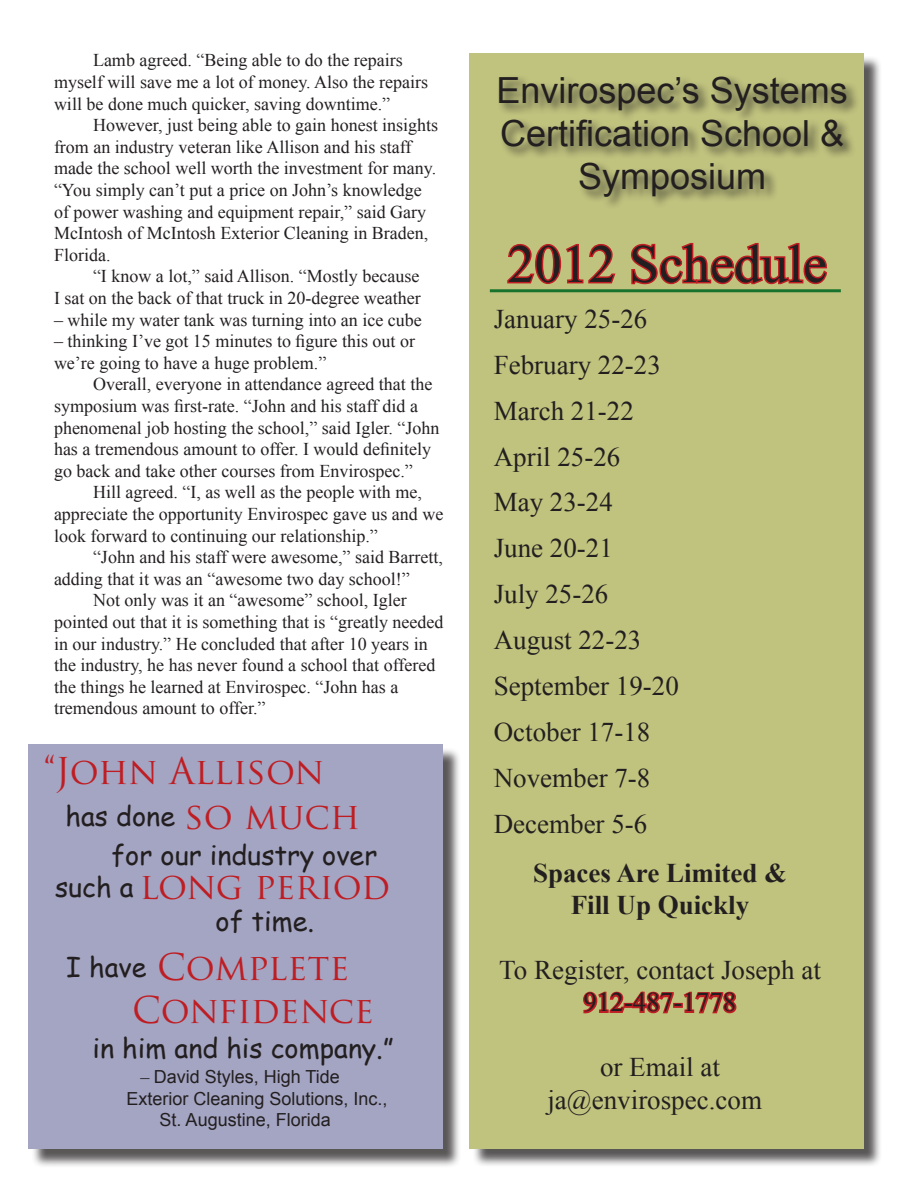
<style>
.page{position:relative;width:918px;height:1188px;background:#fff}
.page>*{position:absolute;margin:0;border:0;box-sizing:border-box;transform-origin:0 0}
.t1{font:54px "Times New Roman";color:#231f20}
.t2{font:36px/43.2px "Arial";color:#231f20;text-align:center}
.t3{font:36px "Trajan Pro";letter-spacing:-.01em;color:#be1e23}
.t4{font:27px "Times New Roman";color:#231f20}
.t5{font:27px/32.4px "Comic Sans MS";color:#231f20}
.t6{font:700 27px "Times New Roman";color:#231f20}
.t7{font:18px/21.6px "Times New Roman";color:#231f20}
.t8{font:18px "Arial";color:#231f20}
.s1{font-family:"Times New Roman"}
.s2{font-style:inherit}
</style>
<div class="page">
<div style="left:472px;top:55px;width:411px;height:1113px;background:#231f20;opacity:.75"></div>
<div style="left:470px;top:53px;width:394px;height:1096px;background:#c0c37e"></div>
<div style="left:31px;top:747px;width:430px;height:421px;background:#231f20;opacity:.75"></div>
<div style="left:28px;top:745px;width:414px;height:404px;background:#a4a5c3"></div>
<svg style="left:507px;top:244px;width:109px;height:40px"></svg>
<svg style="left:631px;top:243px;width:197px;height:42px"></svg>
<div style="left:497px;top:74px;width:363px;height:136px;background:#231f20;opacity:.75"></div>
<hr style="left:490px;top:289px;width:351px;height:3px;background:#19732d">
<svg style="left:583px;top:991px;width:92px;height:23px"></svg>
<div style="left:673px;top:1003px;width:10px;height:5px;border:3px solid #be1e23"></div>
<svg style="left:682px;top:991px;width:55px;height:23px"></svg>
<p class="t7" style="left:54px;top:49px;width:376px;text-indent:39px">Lamb agreed. “Being able to do the repairs myself will save me a lot of money. Also the repairs will be done much quicker, saving downtime.”</p>
<p class="t7" style="left:54px;top:114px;width:386px;text-indent:39px">However, just being able to gain honest insights from an industry veteran like Allison and his staff made the school well worth the investment for many. “You simply can’t put a price on John’s knowledge of power washing and equipment repair,” said Gary McIntosh of McIntosh Exterior Cleaning in Braden, Florida.</p>
<p class="t7" style="left:54px;top:265px;width:368px;text-align:right">“I know a lot,” said Allison. “Mostly because<br>I sat on the back of that truck in 20-degree weather</p>
<p class="t7" style="left:54px;top:309px;width:369px">– while my water tank was turning into an ice cube</p>
<p class="t7" style="left:54px;top:330px;width:363px">– thinking I’ve got 15 minutes to figure this out or we’re going to have a huge problem.”</p>
<p class="t7" style="left:54px;top:373px;width:387px;text-indent:39px">Overall, everyone in attendance agreed that the symposium was first-rate. “John and his staff did a phenomenal job hosting the school,” said Igler. “John has a tremendous amount to offer. I would definitely go back and take other courses from Envirospec.”</p>
<p class="t7" style="left:54px;top:481px;width:391px;text-indent:39px">Hill agreed. “I, as well as the people with me, appreciate the opportunity Envirospec gave us and we look forward to continuing our relationship.”</p>
<p class="t7" style="left:54px;top:546px;width:391px;text-indent:39px">“John and his staff were awesome,” said Barrett, adding that it was an “awesome two day school!”</p>
<p class="t7" style="left:54px;top:589px;width:391px;text-indent:39px">Not only was it an “awesome” school, Igler pointed out that it is something that is “greatly needed in our industry.” He concluded that after 10 years in the industry, he has never found a school that offered the things he learned at Envirospec. “John has a tremendous amount to offer.”</p>
<p class="t3" style="left:44px;top:748px;width:282px">“John Allison</p>
<p class="t5" style="left:66px;top:799px;width:111px">has done</p>
<p class="t5" style="left:55px;top:838px;width:324px;text-indent:57px">for our industry over such a</p>
<p class="t3" style="left:185px;top:793px;width:177px">so much</p>
<p class="t3" style="left:140px;top:863px;width:252px">long period</p>
<p class="t5" style="left:216px;top:904px;width:100px">of time.</p>
<p class="t3" style="left:157px;top:944px;width:194px">Complete</p>
<p class="t3" style="left:132px;top:987px;width:243px">Confidence</p>
<p class="t5" style="left:66px;top:950px;width:82px">I have</p>
<p class="t5" style="left:93px;top:1031px;width:303px">in him and his company.”</p>
<p class="t8" style="left:140px;top:1065px;width:201px"><span class="s1">–</span> David Styles, High Tide</p>
<p class="t8" style="left:126px;top:1086px;width:263px">Exterior Cleaning Solutions, Inc.,</p>
<p class="t8" style="left:160px;top:1108px;width:173px">St. Augustine, Florida</p>
<p class="t2" style="left:496px;top:69px;width:353px">Envirospec’s Systems<br>Certification School &amp;<br>Symposium</p>
<p class="t1" style="left:508px;top:228px;width:321px">2012 Schedule</p>
<p class="t4" style="left:494px;top:301px;width:155px">January 25-26</p>
<p class="t4" style="left:494px;top:347px;width:169px">February 22-23</p>
<p class="t4" style="left:494px;top:392px;width:142px">March 21-22</p>
<p class="t4" style="left:494px;top:438px;width:128px">April 25-26</p>
<p class="t4" style="left:494px;top:484px;width:121px">May 23-24</p>
<p class="t4" style="left:494px;top:530px;width:121px">June 20-21</p>
<p class="t4" style="left:494px;top:576px;width:116px">July 25-26</p>
<p class="t4" style="left:494px;top:622px;width:149px">August 22-23</p>
<p class="t4" style="left:494px;top:668px;width:187px">September 19-20</p>
<p class="t4" style="left:494px;top:714px;width:158px">October 17-18</p>
<p class="t4" style="left:494px;top:760px;width:158px">November 7-8</p>
<p class="t4" style="left:494px;top:806px;width:155px">December 5-6</p>
<p class="t6" style="left:533px;top:854px;width:255px">Spaces Are Limited &amp;</p>
<p class="t6" style="left:571px;top:887px;width:180px">Fill Up Quickly</p>
<p class="t4" style="left:499px;top:952px;width:323px">To Register, contact Joseph at</p>
<p class="t4" style="left:584px;top:984px;width:154px">912-487-1778</p>
<p class="t4" style="left:600px;top:1049px;width:121px">or Email at</p>
<p class="t4" style="left:547px;top:1081px;width:216px">j<span class="s2">a</span>@envirospec.com</p>
</div>
